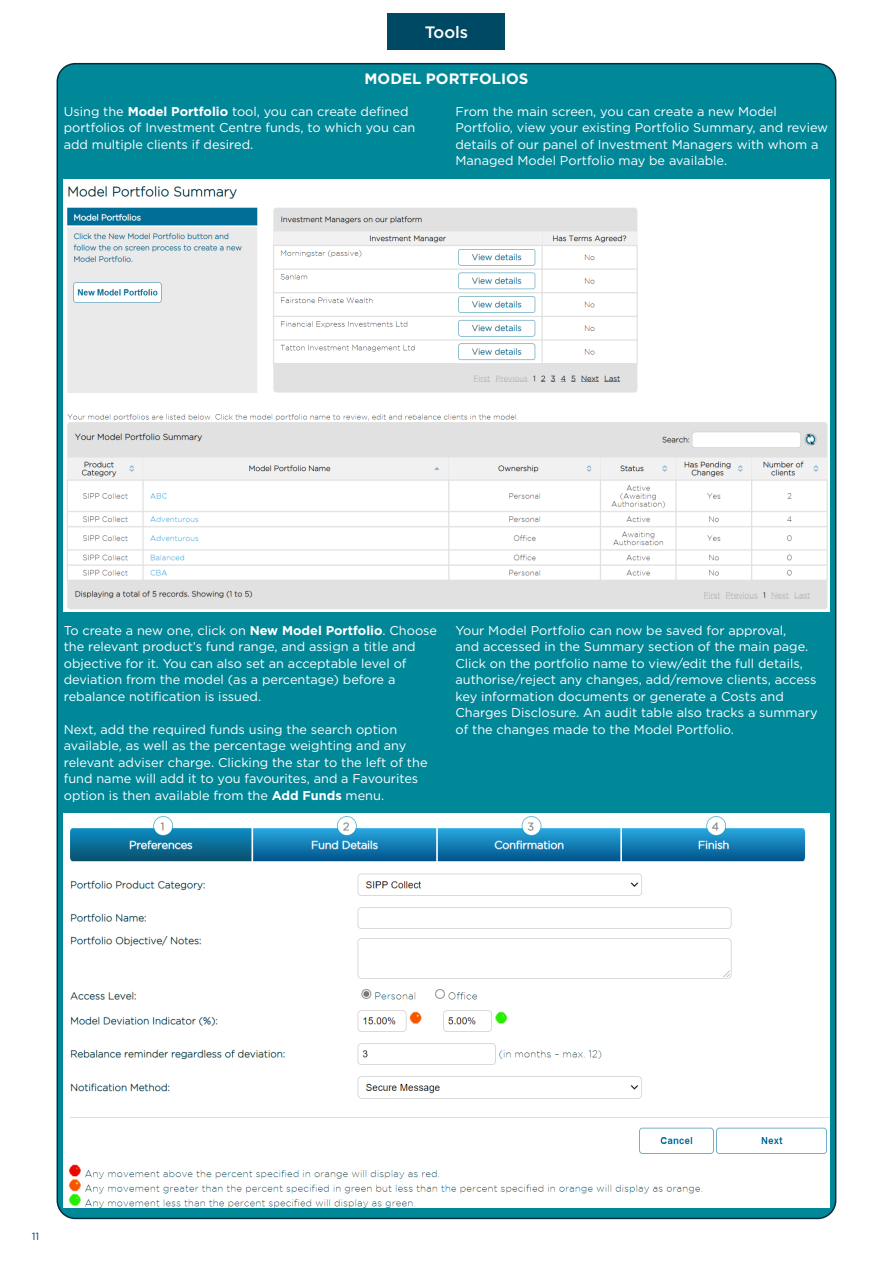
<style>
.page{position:relative;width:893px;height:1263px;background:#fff}
.page>*{position:absolute;margin:0;border:0;box-sizing:border-box;transform-origin:0 0}
.t1{font:500 16.5px "Gotham";color:#fff}
.t2{font:700 15px "Gotham";color:#fff}
.t3{font:12.75px/16.5px "Gotham";color:#fff}
.t4{font:10.5px "Gotham";color:#004964}
.s1{font-weight:700}
</style>
<div class="page">
<div style="left:388px;top:14px;width:117px;height:36px;background:#004964"></div>
<div style="left:57px;top:64px;width:779px;height:1154px;background:#089;border-radius:18px"></div>
<img style="left:64px;top:179px;width:765px;height:433px">
<img style="left:64px;top:813px;width:765px;height:394px">
<p class="t1" style="left:425px;top:22px;width:45px">Tools</p>
<p class="t2" style="left:365px;top:69px;width:165px">MODEL PORTFOLIOS</p>
<p class="t3" style="left:64px;top:103px;width:353px">Using the <span class="s1">Model Portfolio</span> tool, you can create defined portfolios of Investment Centre funds, to which you can add multiple clients if desired.</p>
<p class="t3" style="left:455px;top:103px;width:374px">From the main screen, you can create a new Model Portfolio, view your existing Portfolio Summary, and review details of our panel of Investment Managers with whom a Managed Model Portfolio may be available.</p>
<p class="t3" style="left:64px;top:622px;width:375px">To create a new one, click on <span class="s1">New Model Portfolio</span>. Choose the relevant product’s fund range, and assign a title and objective for it. You can also set an acceptable level of deviation from the model (as a percentage) before a rebalance notification is issued.</p>
<p class="t3" style="left:64px;top:721px;width:365px">Next, add the required funds using the search option available, as well as the percentage weighting and any relevant adviser charge. Clicking the star to the left of the fund name will add it to you favourites, and a Favourites option is then available from the <span class="s1">Add Funds</span> menu.</p>
<p class="t3" style="left:455px;top:622px;width:364px">Your Model Portfolio can now be saved for approval,<br>and accessed in the Summary section of the main page.<br>Click on the portfolio name to view/edit the full details, authorise/reject any changes, add/remove clients, access key information documents or generate a Costs and Charges Disclosure. An audit table also tracks a summary of the changes made to the Model Portfolio.</p>
<p class="t4" style="left:32px;top:1229px;width:9px">11</p>
</div>
